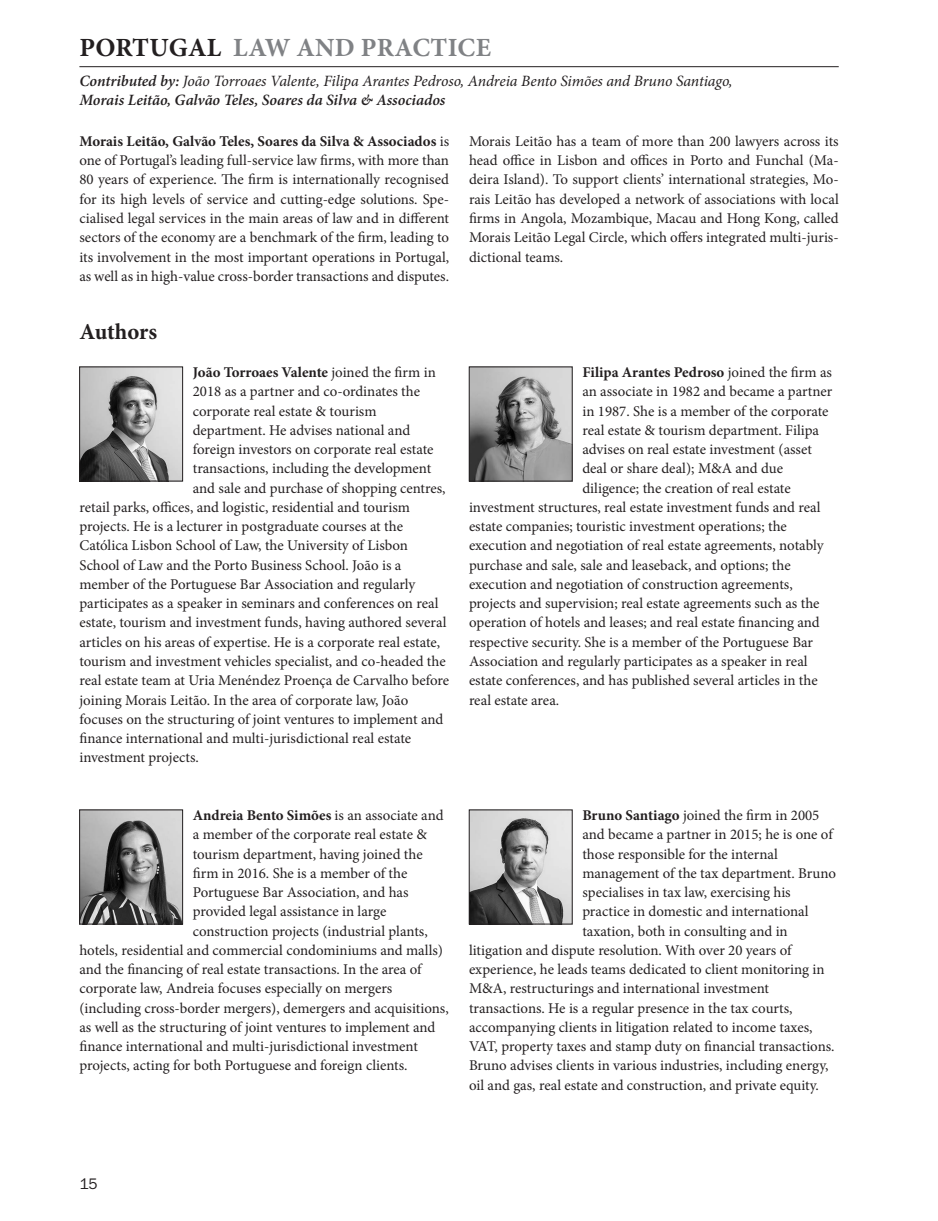
<style>
.page{position:relative;width:938px;height:1221px;background:#fff}
.page>*{position:absolute;margin:0;border:0;box-sizing:border-box;transform-origin:0 0}
.LPG_page_head_L{font:700 26.25px "Minion Pro";letter-spacing:.01em;color:#808285}
.Authors{font:700 22.75px "Minion Pro";letter-spacing:-.005em;color:#231f20}
.LPG_contributedBy{font:italic 15.75px/19.2px "Minion Pro";letter-spacing:-.01em;color:#231f20}
.t1{font:15.75px "Franklin Gothic URW Boo";color:#231f20}
.Author_paragraph{font:14.88px "Minion Pro";color:#231f20}
.Firm_paragraph{font:14.88px/19.2px "Minion Pro";color:#231f20;text-align:justify}
.Author_paragraph-2{font:700 14.88px "Minion Pro";color:#231f20}
.s1{color:#231f20}
.s2{font-weight:600}
.s3{font-weight:700}
.s4{font-weight:400}
</style>
<div class="page">
<hr style="left:79px;top:66px;width:759px;height:1px;background:#231f20">
<img style="left:81px;top:368px;width:100px;height:111px">
<div style="left:79px;top:366px;width:104px;height:115px;border:1px solid #231f20"></div>
<img style="left:81px;top:811px;width:100px;height:111px">
<div style="left:79px;top:809px;width:104px;height:115px;border:1px solid #231f20"></div>
<img style="left:471px;top:368px;width:99px;height:111px">
<div style="left:469px;top:366px;width:103px;height:115px;border:1px solid #231f20"></div>
<img style="left:471px;top:811px;width:99px;height:111px">
<div style="left:469px;top:809px;width:103px;height:115px;border:1px solid #231f20"></div>
<p class="LPG_page_head_L" style="left:80px;top:29px;width:413px"><span class="s1">PORTUGAL</span> LAW AND PRACTICE</p>
<p class="LPG_contributedBy" style="left:79px;top:71px;width:654px"><span class="s2">Contributed by:</span> João Torroaes Valente, Filipa Arantes Pedroso, Andreia Bento Simões and Bruno Santiago,<br><span class="s2">Morais Leitão, Galvão Teles, Soares da Silva &amp; Associados</span></p>
<p class="Firm_paragraph" style="left:79px;top:132px;width:371px"><span class="s3">Morais Leitão, Galvão Teles, Soares da Silva &amp; Associados</span> is one of Portugal’s leading full-service law firms, with more than 80 years of experience. The firm is internationally recognised for its high levels of service and cutting-edge solutions. Spe&shy;cialised legal services in the main areas of law and in different sectors of the economy are a benchmark of the firm, leading to its involvement in the most important operations in Portugal, as well as in high-value cross-border transactions and disputes.</p>
<p class="Firm_paragraph" style="left:469px;top:132px;width:371px">Morais Leitão has a team of more than 200 lawyers across its head office in Lisbon and offices in Porto and Funchal (Ma&shy;deira Island). To support clients’ international strategies, Mo&shy;rais Leitão has developed a network of associations with local firms in Angola, Mozambique, Macau and Hong Kong, called Morais Leitão Legal Circle, which offers integrated multi-juris&shy;dictional teams.</p>
<p class="Authors" style="left:79px;top:315px;width:79px">Authors</p>
<p class="Author_paragraph-2" style="left:193px;top:362px;width:244px">João Torroaes Valente <span class="s4">joined the firm in</span></p>
<p class="Author_paragraph" style="left:193px;top:381px;width:229px">2018 as a partner and co-ordinates the</p>
<p class="Author_paragraph" style="left:193px;top:401px;width:185px">corporate real estate &amp; tourism</p>
<p class="Author_paragraph" style="left:193px;top:420px;width:219px">department. He advises national and</p>
<p class="Author_paragraph" style="left:193px;top:439px;width:242px">foreign investors on corporate real estate</p>
<p class="Author_paragraph" style="left:193px;top:458px;width:240px">transactions, including the development</p>
<p class="Author_paragraph" style="left:193px;top:478px;width:254px">and sale and purchase of shopping centres,</p>
<p class="Author_paragraph" style="left:79px;top:497px;width:332px">retail parks, offices, and logistic, residential and tourism</p>
<p class="Author_paragraph" style="left:79px;top:516px;width:325px">projects. He is a lecturer in postgraduate courses at the</p>
<p class="Author_paragraph" style="left:79px;top:535px;width:330px">Católica Lisbon School of Law, the University of Lisbon</p>
<p class="Author_paragraph" style="left:79px;top:555px;width:323px">School of Law and the Porto Business School. João is a</p>
<p class="Author_paragraph" style="left:79px;top:574px;width:337px">member of the Portuguese Bar Association and regularly</p>
<p class="Author_paragraph" style="left:79px;top:593px;width:361px">participates as a speaker in seminars and conferences on real</p>
<p class="Author_paragraph" style="left:79px;top:612px;width:368px">estate, tourism and investment funds, having authored several</p>
<p class="Author_paragraph" style="left:79px;top:632px;width:362px">articles on his areas of expertise. He is a corporate real estate,</p>
<p class="Author_paragraph" style="left:79px;top:651px;width:368px">tourism and investment vehicles specialist, and co-headed the</p>
<p class="Author_paragraph" style="left:79px;top:670px;width:371px">real estate team at Uria Menéndez Proença de Carvalho before</p>
<p class="Author_paragraph" style="left:79px;top:689px;width:330px">joining Morais Leitão. In the area of corporate law, João</p>
<p class="Author_paragraph" style="left:79px;top:709px;width:365px">focuses on the structuring of joint ventures to implement and</p>
<p class="Author_paragraph" style="left:79px;top:728px;width:333px">finance international and multi-jurisdictional real estate</p>
<p class="Author_paragraph" style="left:79px;top:747px;width:121px">investment projects.</p>
<p class="Author_paragraph-2" style="left:582px;top:362px;width:251px">Filipa Arantes Pedroso <span class="s4">joined the firm as</span></p>
<p class="Author_paragraph" style="left:582px;top:381px;width:251px">an associate in 1982 and became a partner</p>
<p class="Author_paragraph" style="left:582px;top:401px;width:248px">in 1987. She is a member of the corporate</p>
<p class="Author_paragraph" style="left:582px;top:420px;width:238px">real estate &amp; tourism department. Filipa</p>
<p class="Author_paragraph" style="left:582px;top:439px;width:231px">advises on real estate investment (asset</p>
<p class="Author_paragraph" style="left:582px;top:458px;width:202px">deal or share deal); M&amp;A and due</p>
<p class="Author_paragraph" style="left:582px;top:478px;width:210px">diligence; the creation of real estate</p>
<p class="Author_paragraph" style="left:469px;top:497px;width:353px">investment structures, real estate investment funds and real</p>
<p class="Author_paragraph" style="left:469px;top:516px;width:319px">estate companies; touristic investment operations; the</p>
<p class="Author_paragraph" style="left:469px;top:535px;width:356px">execution and negotiation of real estate agreements, notably</p>
<p class="Author_paragraph" style="left:469px;top:555px;width:323px">purchase and sale, sale and leaseback, and options; the</p>
<p class="Author_paragraph" style="left:469px;top:574px;width:325px">execution and negotiation of construction agreements,</p>
<p class="Author_paragraph" style="left:469px;top:593px;width:352px">projects and supervision; real estate agreements such as the</p>
<p class="Author_paragraph" style="left:469px;top:612px;width:352px">operation of hotels and leases; and real estate financing and</p>
<p class="Author_paragraph" style="left:469px;top:632px;width:346px">respective security. She is a member of the Portuguese Bar</p>
<p class="Author_paragraph" style="left:469px;top:651px;width:340px">Association and regularly participates as a speaker in real</p>
<p class="Author_paragraph" style="left:469px;top:670px;width:350px">estate conferences, and has published several articles in the</p>
<p class="Author_paragraph" style="left:469px;top:689px;width:92px">real estate area.</p>
<p class="Author_paragraph-2" style="left:193px;top:804px;width:252px">Andreia Bento Simões <span class="s4">is an associate and</span></p>
<p class="Author_paragraph" style="left:193px;top:824px;width:236px">a member of the corporate real estate &amp;</p>
<p class="Author_paragraph" style="left:193px;top:843px;width:231px">tourism department, having joined the</p>
<p class="Author_paragraph" style="left:193px;top:863px;width:216px">firm in 2016. She is a member of the</p>
<p class="Author_paragraph" style="left:193px;top:882px;width:217px">Portuguese Bar Association, and has</p>
<p class="Author_paragraph" style="left:193px;top:901px;width:195px">provided legal assistance in large</p>
<p class="Author_paragraph" style="left:193px;top:920px;width:236px">construction projects (industrial plants,</p>
<p class="Author_paragraph" style="left:79px;top:940px;width:365px">hotels, residential and commercial condominiums and malls)</p>
<p class="Author_paragraph" style="left:79px;top:959px;width:344px">and the financing of real estate transactions. In the area of</p>
<p class="Author_paragraph" style="left:79px;top:978px;width:314px">corporate law, Andreia focuses especially on mergers</p>
<p class="Author_paragraph" style="left:79px;top:997px;width:371px">(including cross-border mergers), demergers and acquisitions,</p>
<p class="Author_paragraph" style="left:79px;top:1017px;width:357px">as well as the structuring of joint ventures to implement and</p>
<p class="Author_paragraph" style="left:79px;top:1036px;width:340px">finance international and multi-jurisdictional investment</p>
<p class="Author_paragraph" style="left:79px;top:1055px;width:330px">projects, acting for both Portuguese and foreign clients.</p>
<p class="Author_paragraph" style="left:582px;top:805px;width:238px"><span class="s3">Bruno Santiago</span> joined the firm in 2005</p>
<p class="Author_paragraph" style="left:582px;top:824px;width:252px">and became a partner in 2015; he is one of</p>
<p class="Author_paragraph" style="left:582px;top:843px;width:197px">those responsible for the internal</p>
<p class="Author_paragraph" style="left:582px;top:863px;width:255px">management of the tax department. Bruno</p>
<p class="Author_paragraph" style="left:582px;top:882px;width:210px">specialises in tax law, exercising his</p>
<p class="Author_paragraph" style="left:582px;top:901px;width:228px">practice in domestic and international</p>
<p class="Author_paragraph" style="left:582px;top:920px;width:207px">taxation, both in consulting and in</p>
<p class="Author_paragraph" style="left:469px;top:940px;width:324px">litigation and dispute resolution. With over 20 years of</p>
<p class="Author_paragraph" style="left:469px;top:959px;width:357px">experience, he leads teams dedicated to client monitoring in</p>
<p class="Author_paragraph" style="left:469px;top:978px;width:301px">M&amp;A, restructurings and international investment</p>
<p class="Author_paragraph" style="left:469px;top:997px;width:325px">transactions. He is a regular presence in the tax courts,</p>
<p class="Author_paragraph" style="left:469px;top:1017px;width:345px">accompanying clients in litigation related to income taxes,</p>
<p class="Author_paragraph" style="left:469px;top:1036px;width:367px">VAT, property taxes and stamp duty on financial transactions.</p>
<p class="Author_paragraph" style="left:469px;top:1055px;width:361px">Bruno advises clients in various industries, including energy,</p>
<p class="Author_paragraph" style="left:469px;top:1074px;width:351px">oil and gas, real estate and construction, and private equity.</p>
<p class="t1" style="left:79px;top:1174px;width:20px">15</p>
</div>
